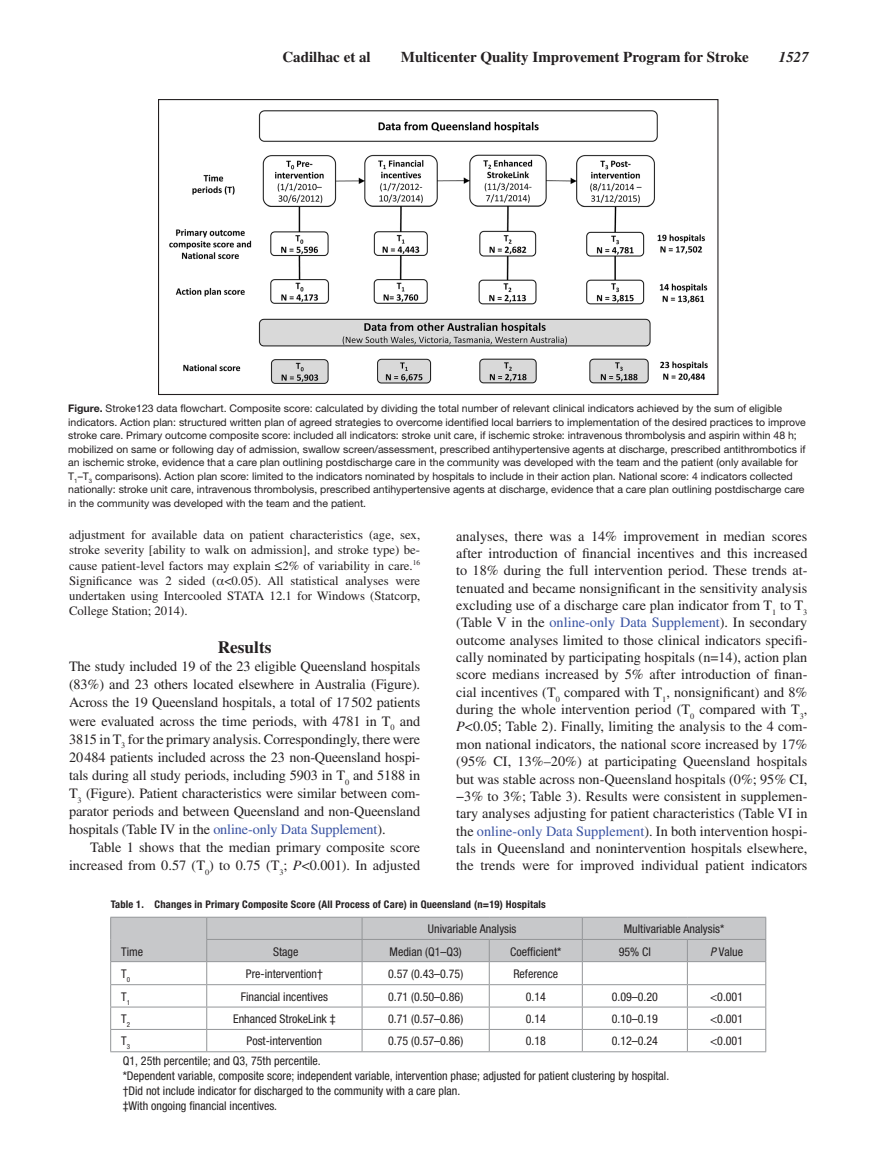
<style>
.page{position:relative;width:878px;height:1175px;background:#fff}
.page>*{position:absolute;margin:0;border:0;box-sizing:border-box;transform-origin:0 0}
.t1{font:700 17.25px "Times";color:#231f20}
.t2{font:700 15px "Times";color:#231f20}
.t3{font:italic 700 15px "Times";color:#231f20}
.t4{font:14.25px/17.4px "Times";color:#231f20;text-align:justify}
.t5{font:12.75px/15.1px "Times";color:#231f20;text-align:justify}
.t6{font:condensed 12px/15px "Helvetica Neue";color:#231f20}
.t7{font:10.5px/13.5px "Helvetica Neue";color:#231f20}
.t8{font:700 condensed 10.5px "Helvetica Neue";letter-spacing:.02em;color:#231f20}
.s1{font-weight:700}
.s2{font-family:"Gandhari Unicode"}
.s3{color:#3a53a3}
.s4{font-style:italic}
</style>
<div class="page">
<svg style="left:158px;top:99px;width:561px;height:296px"></svg>
<hr style="left:207px;top:916px;width:155px;height:1px;background:#939598">
<hr style="left:362px;top:916px;width:127px;height:1px;background:#939598">
<hr style="left:489px;top:916px;width:93px;height:1px;background:#939598">
<hr style="left:582px;top:916px;width:105px;height:1px;background:#939598">
<hr style="left:687px;top:916px;width:79px;height:1px;background:#939598">
<hr style="left:110px;top:1051px;width:97px;height:1px;background:#939598">
<hr style="left:207px;top:1051px;width:155px;height:1px;background:#939598">
<hr style="left:362px;top:1051px;width:127px;height:1px;background:#939598">
<hr style="left:489px;top:1051px;width:93px;height:1px;background:#939598">
<hr style="left:582px;top:1051px;width:105px;height:1px;background:#939598">
<hr style="left:687px;top:1051px;width:79px;height:1px;background:#939598">
<hr style="left:110px;top:916px;width:97px;height:1px;background:#939598">
<svg style="left:110px;top:917px;width:656px;height:134px"></svg>
<hr style="left:110px;top:961px;width:97px;height:1px;background:#939598">
<p class="t2" style="left:282px;top:48px;width:90px">Cadilhac et al</p>
<p class="t2" style="left:401px;top:48px;width:349px">Multicenter Quality Improvement Program for Stroke</p>
<p class="t3" style="left:779px;top:48px;width:31px">1527</p>
<p class="t7" style="left:68px;top:402px;width:739px"><span class="s1">Figure.</span> Stroke123 data flowchart. Composite score: calculated by dividing the total number of relevant clinical indicators achieved by the sum of eligible indicators. Action plan: structured written plan of agreed strategies to overcome identified local barriers to implementation of the desired practices to improve stroke care. Primary outcome composite score: included all indicators: stroke unit care, if ischemic stroke: intravenous thrombolysis and aspirin within 48 h; mobilized on same or following day of admission, swallow screen/assessment, prescribed antihypertensive agents at discharge, prescribed antithrombotics if an ischemic stroke, evidence that a care plan outlining postdischarge care in the community was developed with the team and the patient (only available for T<sub>1</sub>–T<sub>3</sub> comparisons). Action plan score: limited to the indicators nominated by hospitals to include in their action plan. National score: 4 indicators collected nationally: stroke unit care, intravenous thrombolysis, prescribed antihypertensive agents at discharge, evidence that a care plan outlining postdischarge care in the community was developed with the team and the patient.</p>
<p class="t5" style="left:69px;top:527px;width:353px">adjustment for available data on patient characteristics (age, sex, stroke severity [ability to walk on admission], and stroke type) be&shy;cause patient-level factors may explain <span class="s2">≤</span>2% of variability in care.<sup>16<br></sup>Significance was 2 sided (<span class="s2">α</span>&lt;0.05). All statistical analyses were undertaken using Intercooled STATA 12.1 for Windows (Statcorp, College Station; 2014).</p>
<p class="t1" style="left:218px;top:637px;width:55px">Results</p>
<p class="t4" style="left:69px;top:657px;width:353px;line-height:18.1px">The study included 19 of the 23 eligible Queensland hospitals (83%) and 23 others located elsewhere in Australia (Figure).<br>Across the 19 Queensland hospitals, a total of 17502 patients were evaluated across the time periods, with 4781 in T<sub>0</sub> and 3815 in T<sub>3</sub> for the primary analysis. Correspondingly, there were 20484 patients included across the 23 non-Queensland hospi&shy;tals during all study periods, including 5903 in T<sub>0</sub> and 5188 in T<sub>3</sub> (Figure). Patient characteristics were similar between com&shy;parator periods and between Queensland and non-Queensland hospitals (Table IV in the <span class="s3">online-only Data Supplement</span>).</p>
<p class="t4" style="left:69px;top:838px;width:353px;line-height:18px;text-align:right">Table 1 shows that the median primary composite score increased from 0.57 (T<sub>0</sub>) to 0.75 (T<sub>3</sub>; <span class="s4">P</span>&lt;0.001). In adjusted</p>
<p class="t4" style="left:456px;top:527px;width:353px">analyses, there was a 14% improvement in median scores after introduction of financial incentives and this increased to 18% during the full intervention period. These trends at&shy;tenuated and became nonsignificant in the sensitivity analysis excluding use of a discharge care plan indicator from T<sub>1</sub> to T<sub>3 </sub>(Table V in the <span class="s3">online-only Data Supplement</span>). In secondary outcome analyses limited to those clinical indicators specifi&shy;cally nominated by participating hospitals (n=14), action plan score medians increased by 5% after introduction of finan&shy;cial incentives (T<sub>0</sub> compared with T<sub>1</sub>, nonsignificant) and 8% during the whole intervention period (T<sub>0</sub> compared with T<sub>3</sub>, <span class="s4">P</span>&lt;0.05; Table 2). Finally, limiting the analysis to the 4 com&shy;mon national indicators, the national score increased by 17% (95% CI, 13%–20%) at participating Queensland hospitals but was stable across non-Queensland hospitals (0%; 95% CI, −3% to 3%; Table 3). Results were consistent in supplemen&shy;tary analyses adjusting for patient characteristics (Table VI in the <span class="s3">online-only Data Supplement</span>). In both intervention hospi&shy;tals in Queensland and nonintervention hospitals elsewhere, the trends were for improved individual patient indicators</p>
<p class="t8" style="left:111px;top:897px;width:437px">Table 1. Changes in Primary Composite Score (All Process of Care) in Queensland (n=19) Hospitals</p>
<p class="t6" style="left:121px;top:943px;width:23px">Time</p>
<p class="t6" style="left:428px;top:921px;width:90px">Univariable Analysis</p>
<p class="t6" style="left:624px;top:921px;width:102px">Multivariable Analysis*</p>
<p class="t6" style="left:273px;top:943px;width:27px">Stage</p>
<p class="t6" style="left:389px;top:943px;width:74px">Median (Q1–Q3)</p>
<p class="t6" style="left:510px;top:943px;width:53px">Coefficient*</p>
<p class="t6" style="left:618px;top:943px;width:34px">95% CI</p>
<p class="t6" style="left:710px;top:943px;width:34px"><span class="s4">P</span> Value</p>
<p class="t6" style="left:121px;top:966px;width:10px">T<sub>0</sub></p>
<p class="t6" style="left:246px;top:966px;width:78px">Pre-intervention†</p>
<p class="t6" style="left:388px;top:966px;width:77px">0.57 (0.43–0.75)</p>
<p class="t6" style="left:513px;top:966px;width:46px">Reference</p>
<p class="t6" style="left:121px;top:988px;width:10px">T<sub>1</sub></p>
<p class="t6" style="left:241px;top:988px;width:89px">Financial incentives</p>
<p class="t6" style="left:388px;top:988px;width:77px">0.71 (0.50–0.86)</p>
<p class="t6" style="left:525px;top:988px;width:22px">0.14</p>
<p class="t6" style="left:611px;top:988px;width:48px">0.09–0.20</p>
<p class="t6" style="left:710px;top:988px;width:35px">&lt;0.001</p>
<p class="t6" style="left:121px;top:1011px;width:10px">T<sub>2</sub></p>
<p class="t6" style="left:233px;top:1011px;width:104px">Enhanced StrokeLink ‡</p>
<p class="t6" style="left:388px;top:1011px;width:77px">0.71 (0.57–0.86)</p>
<p class="t6" style="left:525px;top:1011px;width:22px">0.14</p>
<p class="t6" style="left:611px;top:1011px;width:48px">0.10–0.19</p>
<p class="t6" style="left:710px;top:1011px;width:35px">&lt;0.001</p>
<p class="t6" style="left:121px;top:1033px;width:10px">T<sub>3</sub></p>
<p class="t6" style="left:246px;top:1033px;width:77px">Post-intervention</p>
<p class="t6" style="left:388px;top:1033px;width:77px">0.75 (0.57–0.86)</p>
<p class="t6" style="left:525px;top:1033px;width:22px">0.18</p>
<p class="t6" style="left:611px;top:1033px;width:48px">0.12–0.24</p>
<p class="t6" style="left:710px;top:1033px;width:35px">&lt;0.001</p>
<p class="t6" style="left:123px;top:1053px;width:548px">Q1, 25th percentile; and Q3, 75th percentile.<br>*Dependent variable, composite score; independent variable, intervention phase; adjusted for patient clustering by hospital. †Did not include indicator for discharged to the community with a care plan.<br>‡With ongoing financial incentives.</p>
</div>
